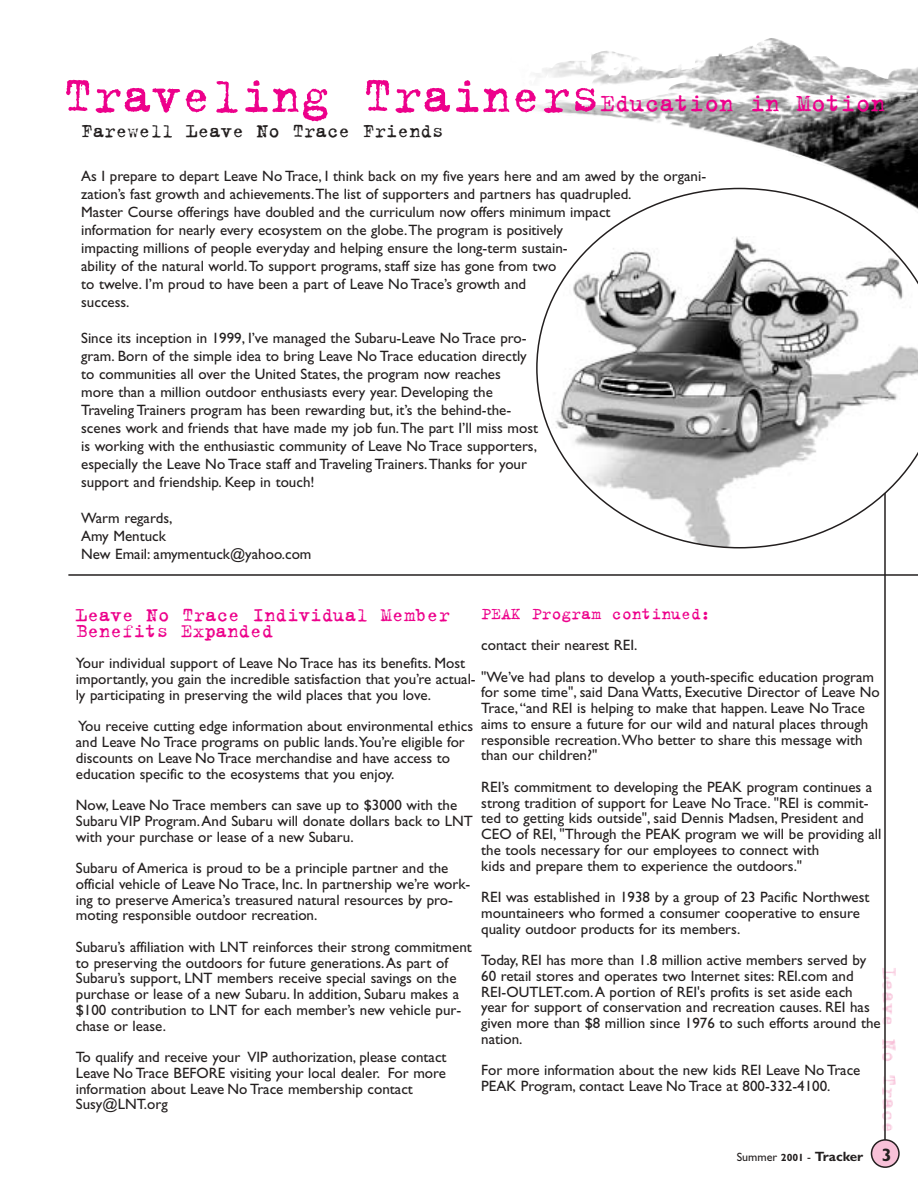
<style>
.page{position:relative;width:918px;height:1188px;background:#fff}
.page>*{position:absolute;margin:0;border:0;box-sizing:border-box;transform-origin:0 0}
.t1{font:54px "Trixie";color:#ed008b}
.t2{font:21px/15.8px "Trixie";color:#ed008b}
.t3{font:21px "Trixie";color:#231f1f}
.t4{font:18px "Trixie";color:#ed008b}
.t5{font:15px/15.8px "Gill Sans";color:#231f1f}
.t6{font:12px "Gill Sans";color:#231f1f}
.s1{font-size:27px}
.s2{font-weight:700;font-size:10.5px}
.s3{font-weight:700;font-size:13.5px}
.s4{font-weight:700;font-size:18px}
</style>
<div class="page">
<img style="left:882px;top:968px;width:14px;height:163px">
<hr style="left:884px;top:189px;width:2px;height:962px;background:#231f1f">
<svg style="left:871px;top:1139px;width:29px;height:29px"></svg>
<img style="left:530px;top:38px;width:388px;height:150px">
<svg style="left:536px;top:188px;width:382px;height:360px"></svg>
<hr style="left:68px;top:574px;width:850px;height:2px;background:#231f1f">
<h1 class="t1" style="left:63px;top:61px;width:824px">Traveling Trainers<span class="s1">Education in Motion</span></h1>
<h2 class="t3" style="left:81px;top:117px;width:364px">Farewell Leave No Trace Friends</h2>
<p class="t5" style="left:81px;top:168px;width:627px;line-height:18px">As I prepare to depart Leave No Trace, I think back on my five years here and am awed by the organi&shy;zation’s fast growth and achievements.The list of supporters and partners has quadrupled.<br>Master Course offerings have doubled and the curriculum now offers minimum impact<br>information for nearly every ecosystem on the globe.The program is positively<br>impacting millions of people everyday and helping ensure the long-term sustain-<br>ability of the natural world.To support programs, staff size has gone from two<br>to twelve. I’m proud to have been a part of Leave No Trace’s growth and<br>success.</p>
<p class="t5" style="left:81px;top:330px;width:458px;line-height:18px">Since its inception in 1999, I’ve managed the Subaru-Leave No Trace pro&shy;gram. Born of the simple idea to bring Leave No Trace education directly to communities all over the United States, the program now reaches<br>more than a million outdoor enthusiasts every year. Developing the Traveling Trainers program has been rewarding but, it’s the behind-the&shy;scenes work and friends that have made my job fun.The part I’ll miss most is working with the enthusiastic community of Leave No Trace supporters, especially the Leave No Trace staff and Traveling Trainers.Thanks for your support and friendship. Keep in touch!</p>
<p class="t5" style="left:81px;top:510px;width:232px;line-height:18px">Warm regards,<br>Amy Mentuck<br>New Email: amymentuck@yahoo.com</p>
<p class="t4" style="left:481px;top:602px;width:231px">PEAK Program continued:</p>
<p class="t5" style="left:481px;top:631px;width:394px;line-height:31.5px">contact their nearest REI.<br>"We’ve had plans to develop a youth-specific education program</p>
<p class="t5" style="left:481px;top:686px;width:400px">for some time", said Dana Watts, Executive Director of Leave No Trace,“and REI is helping to make that happen. Leave No Trace aims to ensure a future for our wild and natural places through responsible recreation.Who better to share this message with than our children?"</p>
<p class="t5" style="left:481px;top:781px;width:402px">REI’s commitment to developing the PEAK program continues a strong tradition of support for Leave No Trace. "REI is commit&shy;ted to getting kids outside", said Dennis Madsen, President and CEO of REI, "Through the PEAK program we will be providing all the tools necessary for our employees to connect with<br>kids and prepare them to experience the outdoors."</p>
<p class="t5" style="left:481px;top:891px;width:390px">REI was established in 1938 by a group of 23 Pacific Northwest mountaineers who formed a consumer cooperative to ensure quality outdoor products for its members.</p>
<p class="t5" style="left:481px;top:954px;width:401px">Today, REI has more than 1.8 million active members served by 60 retail stores and operates two Internet sites: REI.com and REI-OUTLET.com.A portion of REI's profits is set aside each year for support of conservation and recreation causes. REI has given more than $8 million since 1976 to such efforts around the nation.</p>
<p class="t5" style="left:481px;top:1064px;width:381px">For more information about the new kids REI Leave No Trace<br>PEAK Program, contact Leave No Trace at 800-332-4100.</p>
<h2 class="t2" style="left:76px;top:606px;width:376px">Leave No Trace Individual Member<br>Benefits Expanded</h2>
<p class="t5" style="left:76px;top:657px;width:401px">Your individual support of Leave No Trace has its benefits. Most importantly, you gain the incredible satisfaction that you’re actual&shy;ly participating in preserving the wild places that you love.</p>
<p class="t5" style="left:76px;top:720px;width:399px">You receive cutting edge information about environmental ethics and Leave No Trace programs on public lands.You’re eligible for discounts on Leave No Trace merchandise and have access to education specific to the ecosystems that you enjoy.</p>
<p class="t5" style="left:76px;top:799px;width:399px">Now, Leave No Trace members can save up to $3000 with the<br>Subaru VIP Program.And Subaru will donate dollars back to LNT with your purchase or lease of a new Subaru.</p>
<p class="t5" style="left:76px;top:862px;width:396px">Subaru of America is proud to be a principle partner and the official vehicle of Leave No Trace, Inc. In partnership we’re work&shy;ing to preserve America’s treasured natural resources by pro&shy;moting responsible outdoor recreation.</p>
<p class="t5" style="left:76px;top:940px;width:398px">Subaru’s affiliation with LNT reinforces their strong commitment to preserving the outdoors for future generations.As part of Subaru’s support, LNT members receive special savings on the purchase or lease of a new Subaru. In addition, Subaru makes a $100 contribution to LNT for each member’s new vehicle pur&shy;chase or lease.</p>
<p class="t5" style="left:76px;top:1051px;width:372px">To qualify and receive your VIP authorization, please contact Leave No Trace BEFORE visiting your local dealer. For more information about Leave No Trace membership contact Susy@LNT.org</p>
<p class="t6" style="left:737px;top:1152px;width:156px">Summer <span class="s2">2001</span> - <span class="s3">Tracker</span> <span class="s4">3</span></p>
</div>
